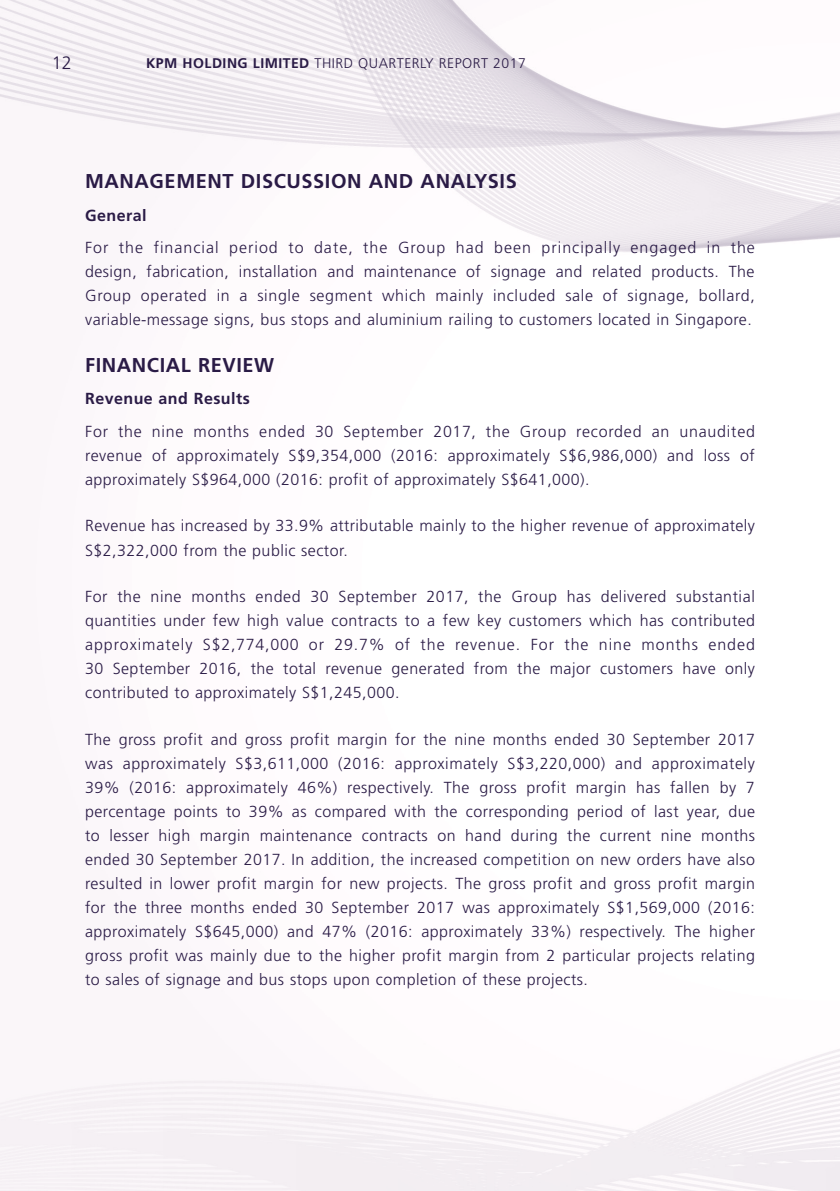
<style>
.page{position:relative;width:840px;height:1191px;background:#fff}
.page>*{position:absolute;margin:0;border:0;box-sizing:border-box;transform-origin:0 0}
.t1{font:700 20px "Frutiger LT Std";letter-spacing:.03em;color:#2a1b46}
.t2{font:300 18px "Frutiger LT Std";color:#2a1b46}
.t3{font:300 16px/24px "Frutiger LT Std";letter-spacing:.03em;color:#2a1b46;text-align:justify}
.t4{font:700 16px "Frutiger LT Std";letter-spacing:.03em;color:#2a1b46}
.t5{font:300 14px "Frutiger LT Std";letter-spacing:.035em;color:#2a1b46}
.s1{font-weight:700}
</style>
<div class="page">
<img style="left:0;top:0;width:839px;height:1191px">
<p class="t2" style="left:52px;top:52px;width:22px">12</p>
<p class="t5" style="left:146px;top:55px;width:381px"><span class="s1">KPM HOLDING LIMITED</span> THIRD QUARTERLY REPORT 2017</p>
<p class="t1" style="left:85px;top:169px;width:433px">MANAGEMENT DISCUSSION AND ANALYSIS</p>
<p class="t4" style="left:85px;top:205px;width:63px">General</p>
<p class="t3" style="left:85px;top:236px;width:671px">For the financial period to date, the Group had been principally engaged in the design, fabrication, installation and maintenance of signage and related products. The Group operated in a single segment which mainly included sale of signage, bollard, variable-message signs, bus stops and aluminium railing to customers located in Singapore.</p>
<p class="t1" style="left:85px;top:353px;width:190px">FINANCIAL REVIEW</p>
<p class="t4" style="left:85px;top:389px;width:166px">Revenue and Results</p>
<p class="t3" style="left:85px;top:419px;width:671px">For the nine months ended 30 September 2017, the Group recorded an unaudited revenue of approximately S$9,354,000 (2016: approximately S$6,986,000) and loss of approximately S$964,000 (2016: profit of approximately S$641,000).</p>
<p class="t3" style="left:85px;top:514px;width:671px">Revenue has increased by 33.9% attributable mainly to the higher revenue of approximately<br>S$2,322,000 from the public sector.</p>
<p class="t3" style="left:85px;top:585px;width:671px">For the nine months ended 30 September 2017, the Group has delivered substantial quantities under few high value contracts to a few key customers which has contributed approximately S$2,774,000 or 29.7% of the revenue. For the nine months ended 30 September 2016, the total revenue generated from the major customers have only contributed to approximately S$1,245,000.</p>
<p class="t3" style="left:85px;top:727px;width:671px">The gross profit and gross profit margin for the nine months ended 30 September 2017 was approximately S$3,611,000 (2016: approximately S$3,220,000) and approximately 39% (2016: approximately 46%) respectively. The gross profit margin has fallen by 7 percentage points to 39% as compared with the corresponding period of last year, due to lesser high margin maintenance contracts on hand during the current nine months ended 30 September 2017. In addition, the increased competition on new orders have also resulted in lower profit margin for new projects. The gross profit and gross profit margin for the three months ended 30 September 2017 was approximately S$1,569,000 (2016: approximately S$645,000) and 47% (2016: approximately 33%) respectively. The higher gross profit was mainly due to the higher profit margin from 2 particular projects relating to sales of signage and bus stops upon completion of these projects.</p>
</div>
